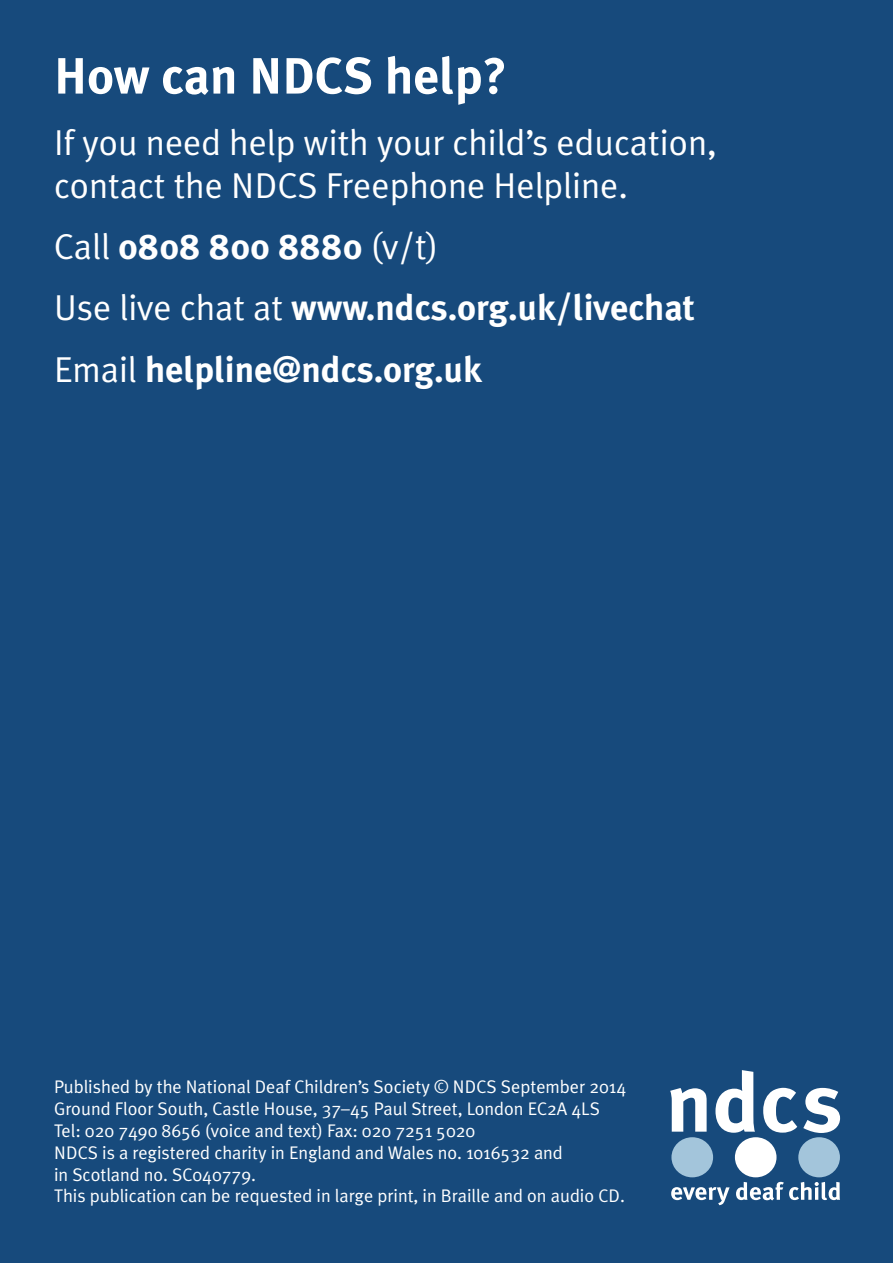
<style>
.page{position:relative;width:893px;height:1263px;background:#174a7c}
.page>*{position:absolute;margin:0;border:0;box-sizing:border-box;transform-origin:0 0}
.t1{font:700 51px "Meta Plus";color:#fff}
.t2{font:700 36px/61.2px "Meta Plus";color:#fff}
.t3{font:36px/43.2px "Meta Plus Normal";color:#fff}
.t4{font:18.3px/21.9px "Meta Plus Normal";color:#fff}
.s1{font-family:"Meta Plus Normal";font-weight:400}
</style>
<div class="page">
<svg style="left:670px;top:1088px;width:37px;height:44px"></svg>
<svg style="left:715px;top:1070px;width:40px;height:63px"></svg>
<svg style="left:763px;top:1088px;width:34px;height:45px"></svg>
<svg style="left:803px;top:1088px;width:37px;height:45px"></svg>
<div style="left:671px;top:1137px;width:42px;height:40px;background:#a3c5db;border-radius:50%"></div>
<div style="left:735px;top:1137px;width:41px;height:40px;background:#fff;border-radius:50%"></div>
<div style="left:798px;top:1137px;width:42px;height:40px;background:#a3c5db;border-radius:50%"></div>
<svg style="left:671px;top:1187px;width:59px;height:18px"></svg>
<svg style="left:736px;top:1182px;width:104px;height:18px"></svg>
<h1 class="t1" style="left:54px;top:46px;width:455px">How can NDCS help?</h1>
<h2 class="t3" style="left:54px;top:120px;width:664px">If you need help with your child’s education, contact the NDCS Freephone Helpline.</h2>
<h2 class="t2" style="left:54px;top:216px;width:642px"><span class="s1">Call</span> 0808 800 8880 <span class="s1">(v/t)<br>Use live chat at</span> www.ndcs.org.uk/livechat<br><span class="s1">Email</span> helpline@ndcs.org.uk</h2>
<p class="t4" style="left:54px;top:1075px;width:574px">Published by the National Deaf Children’s Society © NDCS September 2014<br>Ground Floor South, Castle House, 37–45 Paul Street, London EC2A 4LS Tel: 020 7490 8656 (voice and text) Fax: 020 7251 5020<br>NDCS is a registered charity in England and Wales no. 1016532 and<br>in Scotland no. SC040779.<br>This publication can be requested in large print, in Braille and on audio CD.</p>
</div>
